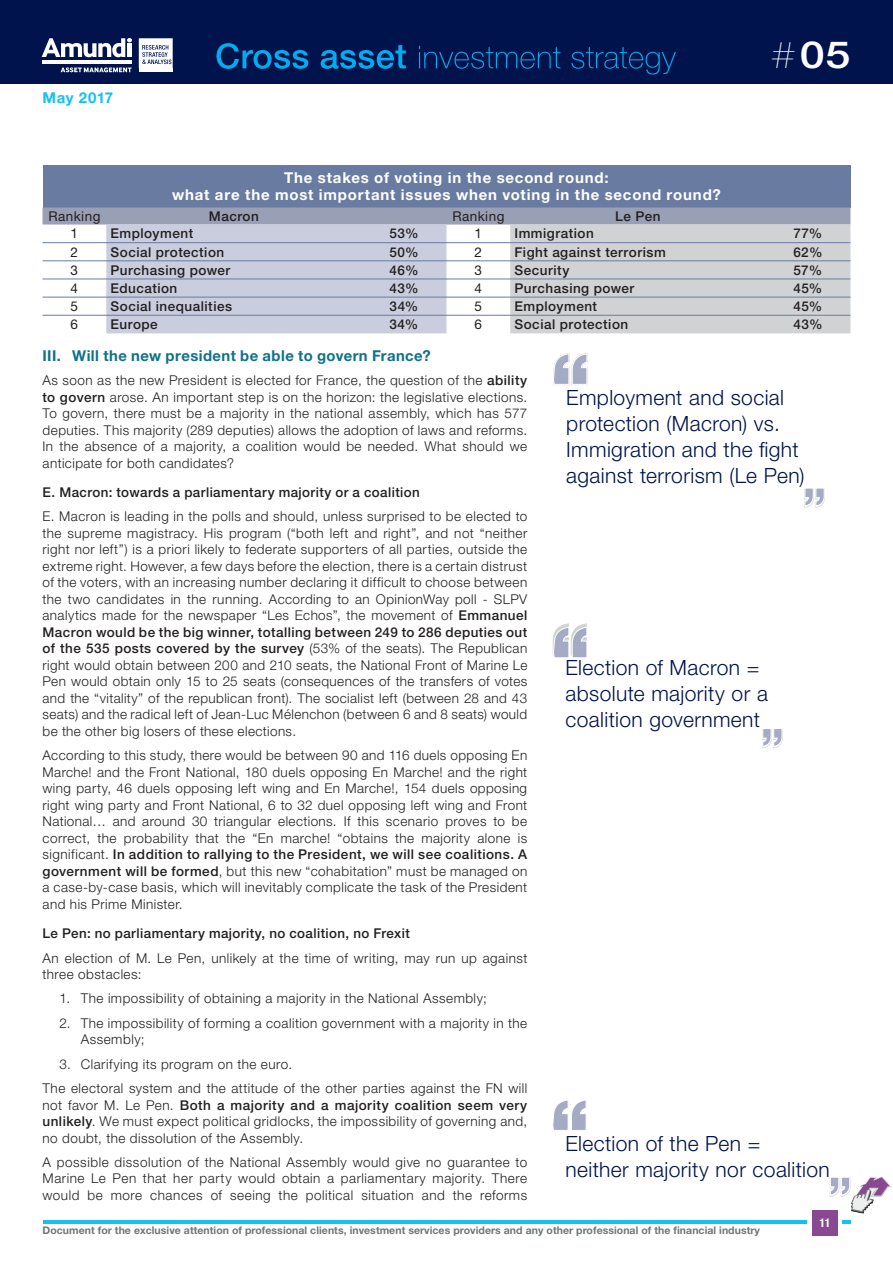
<style>
.page{position:relative;width:893px;height:1263px;background:#fff}
.page>*{position:absolute;margin:0;border:0;box-sizing:border-box;transform-origin:0 0}
.t1{font:500 37.35px "Helvetica Neue LT Std";color:#fff;scale:1.2 1}
.t2{font:300 21px/26.2px "Helvetica Neue LT Std";letter-spacing:.02em;color:#00134d}
.t3{font:700 15px/16.5px "Helvetica Neue LT Std";letter-spacing:.055em;color:#fff;text-align:center}
.t4{font:700 15px "Helvetica Neue LT Std";letter-spacing:.03em;color:#10718a}
.t5{font:700 15px "Helvetica Neue LT Std";letter-spacing:.035em;color:#15c0f2}
.t6{font:300 13.5px/16.5px "Helvetica Neue LT Std";letter-spacing:.035em;color:#231f20;text-align:justify}
.t7{font:500 13.5px "Helvetica Neue LT Std";letter-spacing:.035em;color:#231f20}
.t8{font:13.5px "Helvetica Neue LT Std";letter-spacing:.035em;color:#231f20}
.t9{font:700 condensed 12px "Helvetica Neue LT Std";color:#fff}
.t10{font:700 10.5px "Helvetica Neue LT Std";letter-spacing:.005em;color:#6f757a}
.s1{font-weight:200;font-size:37.8px}
.s2{font-weight:500}
</style>
<div class="page">
<hr style="left:43px;top:1220px;width:807px;height:4px;background:#15c0f2">
<div style="left:808px;top:1206px;width:34px;height:34px;background:#fff"></div>
<div style="left:812px;top:1210px;width:26px;height:25px;background:#884990"></div>
<div style="left:1px;top:0;width:892px;height:84px;background:#00134d"></div>
<svg style="left:216px;top:43px;width:460px;height:32px"></svg>
<hr style="left:42px;top:61px;width:90px;height:3px;background:#fff">
<svg style="left:42px;top:38px;width:90px;height:19px"></svg>
<div style="left:127px;top:43px;width:5px;height:14px;background:#fff"></div>
<svg style="left:61px;top:67px;width:71px;height:6px"></svg>
<hr style="left:139px;top:69px;width:34px;height:3px;background:#fff">
<svg style="left:139px;top:38px;width:34px;height:30px"></svg>
<div style="left:43px;top:165px;width:807px;height:42px;background:#6a7ba2"></div>
<svg style="left:43px;top:207px;width:807px;height:126px;background:#cacdd7"></svg>
<hr style="left:43px;top:242px;width:807px;height:1px;background:#6a7ba2">
<hr style="left:43px;top:261px;width:807px;height:1px;background:#6a7ba2">
<hr style="left:43px;top:279px;width:807px;height:1px;background:#6a7ba2">
<hr style="left:43px;top:297px;width:807px;height:1px;background:#6a7ba2">
<hr style="left:43px;top:315px;width:807px;height:1px;background:#6a7ba2">
<svg style="left:762px;top:729px;width:21px;height:19px"></svg>
<svg style="left:553px;top:623px;width:34px;height:35px"></svg>
<svg style="left:553px;top:1100px;width:33px;height:30px"></svg>
<svg style="left:804px;top:488px;width:21px;height:20px"></svg>
<svg style="left:553px;top:353px;width:35px;height:32px"></svg>
<svg style="left:830px;top:1176px;width:61px;height:37px"></svg>
<p class="t5" style="left:43px;top:92px;width:72px">May 2017</p>
<p class="t3" style="left:172px;top:171px;width:550px">The stakes of voting in the second round:<br>what are the most important issues when voting in the second round?</p>
<h1 class="t1" style="left:770px;top:41px;width:68px"><span class="s1">#</span>05</h1>
<p class="t8" style="left:48px;top:211px;width:54px">Ranking</p>
<p class="t7" style="left:209px;top:211px;width:52px">Macron</p>
<p class="t8" style="left:452px;top:211px;width:54px">Ranking</p>
<p class="t7" style="left:615px;top:211px;width:47px">Le Pen</p>
<p class="t8" style="left:71px;top:229px;width:9px">1</p>
<p class="t7" style="left:111px;top:229px;width:84px">Employment</p>
<p class="t7" style="left:389px;top:229px;width:31px">53%</p>
<p class="t8" style="left:475px;top:229px;width:9px">1</p>
<p class="t7" style="left:514px;top:229px;width:81px">Immigration</p>
<p class="t7" style="left:793px;top:229px;width:31px">77%</p>
<p class="t8" style="left:71px;top:247px;width:9px">2</p>
<p class="t7" style="left:111px;top:247px;width:115px">Social protection</p>
<p class="t7" style="left:389px;top:247px;width:31px">50%</p>
<p class="t8" style="left:475px;top:247px;width:9px">2</p>
<p class="t7" style="left:514px;top:247px;width:153px">Fight against terrorism</p>
<p class="t7" style="left:793px;top:247px;width:31px">62%</p>
<p class="t8" style="left:71px;top:265px;width:9px">3</p>
<p class="t7" style="left:111px;top:265px;width:121px">Purchasing power</p>
<p class="t7" style="left:389px;top:265px;width:31px">46%</p>
<p class="t8" style="left:475px;top:265px;width:9px">3</p>
<p class="t7" style="left:514px;top:265px;width:56px">Security</p>
<p class="t7" style="left:793px;top:265px;width:30px">57%</p>
<p class="t8" style="left:71px;top:283px;width:9px">4</p>
<p class="t7" style="left:111px;top:283px;width:68px">Education</p>
<p class="t7" style="left:389px;top:283px;width:31px">43%</p>
<p class="t8" style="left:475px;top:283px;width:9px">4</p>
<p class="t7" style="left:514px;top:283px;width:121px">Purchasing power</p>
<p class="t7" style="left:793px;top:283px;width:31px">45%</p>
<p class="t8" style="left:71px;top:301px;width:9px">5</p>
<p class="t7" style="left:111px;top:301px;width:123px">Social inequalities</p>
<p class="t7" style="left:390px;top:301px;width:30px">34%</p>
<p class="t8" style="left:475px;top:301px;width:9px">5</p>
<p class="t7" style="left:514px;top:301px;width:84px">Employment</p>
<p class="t7" style="left:793px;top:301px;width:30px">45%</p>
<p class="t8" style="left:71px;top:319px;width:9px">6</p>
<p class="t7" style="left:111px;top:319px;width:49px">Europe</p>
<p class="t7" style="left:389px;top:319px;width:30px">34%</p>
<p class="t8" style="left:475px;top:319px;width:9px">6</p>
<p class="t7" style="left:514px;top:319px;width:115px">Social protection</p>
<p class="t7" style="left:793px;top:319px;width:31px">43%</p>
<p class="t4" style="left:43px;top:350px;width:390px">III. Will the new president be able to govern France?</p>
<p class="t6" style="left:43px;top:374px;width:486px">As soon as the new President is elected for France, the question of the <span class="s2">ability to govern</span> arose. An important step is on the horizon: the legislative elections.<br>To govern, there must be a majority in the national assembly, which has 577 deputies. This majority (289 deputies) allows the adoption of laws and reforms.<br>In the absence of a majority, a coalition would be needed. What should we anticipate for both candidates?</p>
<p class="t7" style="left:43px;top:487px;width:379px">E. Macron: towards a parliamentary majority or a coalition</p>
<p class="t6" style="left:43px;top:510px;width:486px">E. Macron is leading in the polls and should, unless surprised to be elected to the supreme magistracy. His program (“both left and right”, and not “neither right nor left”) is a priori likely to federate supporters of all parties, outside the extreme right. However, a few days before the election, there is a certain distrust of the voters, with an increasing number declaring it difficult to choose between the two candidates in the running. According to an OpinionWay poll - SLPV analytics made for the newspaper “Les Echos”, the movement of <span class="s2">Emmanuel Macron would be the big winner, totalling between 249 to 286 deputies out of the 535 posts covered by the survey</span> (53% of the seats). The Republican right would obtain between 200 and 210 seats, the National Front of Marine Le Pen would obtain only 15 to 25 seats (consequences of the transfers of votes and the “vitality” of the republican front). The socialist left (between 28 and 43 seats) and the radical left of Jean-Luc Mélenchon (between 6 and 8 seats) would be the other big losers of these elections.</p>
<p class="t6" style="left:43px;top:749px;width:486px">According to this study, there would be between 90 and 116 duels opposing En Marche! and the Front National, 180 duels opposing En Marche! and the right wing party, 46 duels opposing left wing and En Marche!, 154 duels opposing right wing party and Front National, 6 to 32 duel opposing left wing and Front National… and around 30 triangular elections. If this scenario proves to be correct, the probability that the “En marche! “obtains the majority alone is significant. <span class="s2">In addition to rallying to the President, we will see coalitions. A government will be formed</span>, but this new “cohabitation” must be managed on a case-by-case basis, which will inevitably complicate the task of the President and his Prime Minister.</p>
<p class="t7" style="left:43px;top:928px;width:369px">Le Pen: no parliamentary majority, no coalition, no Frexit</p>
<p class="t6" style="left:43px;top:951px;width:486px">An election of M. Le Pen, unlikely at the time of writing, may run up against three obstacles:</p>
<p class="t6" style="left:60px;top:992px;width:429px">1. The impossibility of obtaining a majority in the National Assembly;</p>
<p class="t6" style="left:81px;top:1016px;width:448px;text-indent:-21px">2. The impossibility of forming a coalition government with a majority in the<br>Assembly;</p>
<p class="t6" style="left:43px;top:1053px;width:486px;line-height:24.5px;text-indent:17px">3. Clarifying its program on the euro.<br>The electoral system and the attitude of the other parties against the FN will</p>
<p class="t6" style="left:43px;top:1098px;width:486px">not favor M. Le Pen. <span class="s2">Both a majority and a majority coalition seem very unlikely</span>. We must expect political gridlocks, the impossibility of governing and, no doubt, the dissolution of the Assembly.</p>
<p class="t6" style="left:43px;top:1155px;width:486px">A possible dissolution of the National Assembly would give no guarantee to Marine Le Pen that her party would obtain a parliamentary majority. There would be more chances of seeing the political situation and the reforms</p>
<h2 class="t2" style="left:566px;top:386px;width:240px">Employment and social protection (Macron) vs.<br>Immigration and the fight against terrorism (Le Pen)</h2>
<h2 class="t2" style="left:566px;top:656px;width:204px">Election of Macron = absolute majority or a coalition government</h2>
<h2 class="t2" style="left:566px;top:1132px;width:266px">Election of the Pen =<br>neither majority nor coalition</h2>
<p class="t10" style="left:43px;top:1226px;width:719px">Document for the exclusive attention of professional clients, investment services providers and any other professional of the financial industry</p>
<p class="t9" style="left:819px;top:1218px;width:13px">11</p>
</div>
